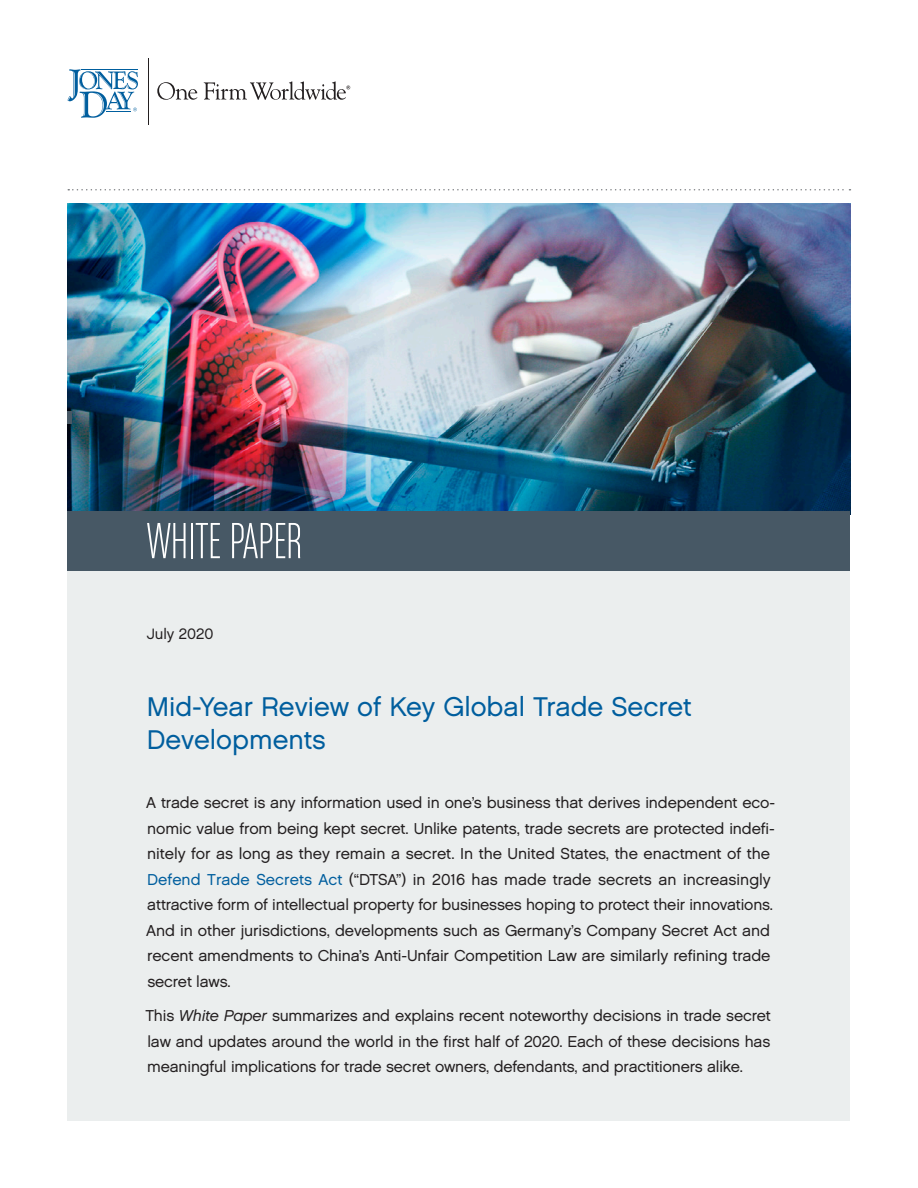
<style>
.page{position:relative;width:918px;height:1188px;background:#fff}
.page>*{position:absolute;margin:0;border:0;box-sizing:border-box;transform-origin:0 0}
.t1{font:54px "Chalet Comprime Milan Sixty";color:#fff}
.Main_Headline{font:27px/33px "Chalet London Nineteen Sixty";color:#005e9e}
.Cover_Abstract_Body{font:15.75px/25.5px "Chalet London Nineteen Sixty";letter-spacing:-.01em;color:#231f20}
.t2{font:15px "Chalet London Nineteen Sixty";color:#231f20}
.s1{color:#005e9e}
.s2{font-family:"Chalet Oblique London"}
</style>
<div class="page">
<hr style="left:148px;top:58px;width:1px;height:66px;background:#231f20">
<svg style="left:157px;top:82px;width:40px;height:18px"></svg>
<svg style="left:204px;top:81px;width:146px;height:19px"></svg>
<svg style="left:68px;top:69px;width:70px;height:49px"></svg>
<svg style="left:68px;top:189px;width:782px;height:1px"></svg>
<div style="left:68px;top:516px;width:782px;height:604px;background:#ebeeee"></div>
<img style="left:68px;top:203px;width:782px;height:308px">
<div style="left:68px;top:511px;width:782px;height:60px;background:#475865"></div>
<hr style="left:68px;top:411px;width:4px;height:12px;background:#475865">
<h1 class="t1" style="left:147px;top:512px;width:156px">WHITE PAPER</h1>
<p class="t2" style="left:147px;top:625px;width:68px">July 2020</p>
<p class="Main_Headline" style="left:147px;top:690px;width:547px">Mid-Year Review of Key Global Trade Secret<br>Developments</p>
<p class="Cover_Abstract_Body" style="left:146px;top:790px;width:630px">A trade secret is any information used in one’s business that derives independent eco&shy;nomic value from being kept secret. Unlike patents, trade secrets are protected indefi&shy;nitely for as long as they remain a secret. In the United States, the enactment of the <span class="s1">Defend Trade Secrets Act</span> (“DTSA”) in 2016 has made trade secrets an increasingly attractive form of intellectual property for businesses hoping to protect their innovations.<br>And in other jurisdictions, developments such as Germany’s Company Secret Act and recent amendments to China’s Anti-Unfair Competition Law are similarly refining trade secret laws.</p>
<p class="Cover_Abstract_Body" style="left:145px;top:1003px;width:627px;text-align:justify">This <span class="s2">White Paper</span> summarizes and explains recent noteworthy decisions in trade secret law and updates around the world in the first half of 2020. Each of these decisions has meaningful implications for trade secret owners, defendants, and practitioners alike.</p>
</div>
